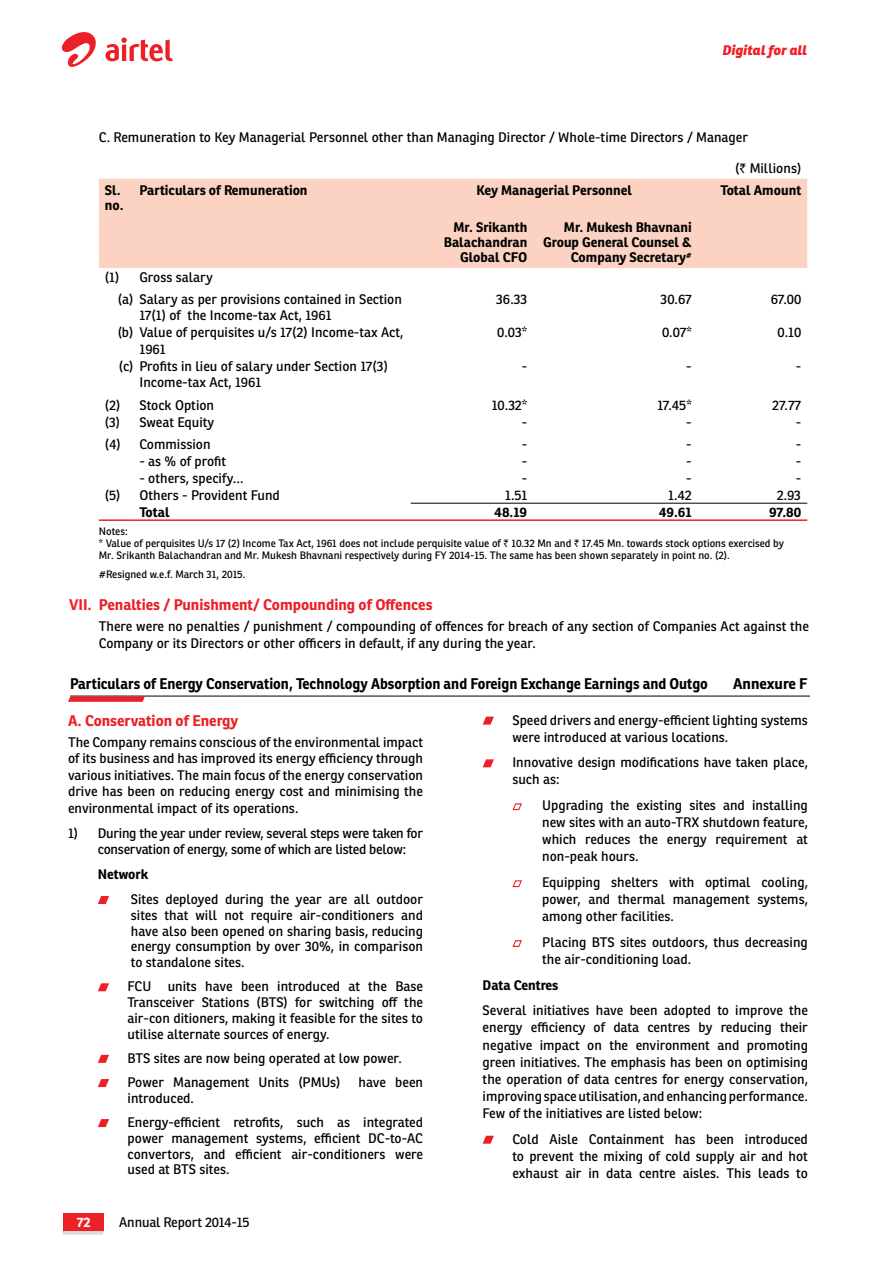
<style>
.page{position:relative;width:893px;height:1263px;background:#fff}
.page>*{position:absolute;margin:0;border:0;box-sizing:border-box;transform-origin:0 0}
.t1{font:700 15px "Ronnia Basic";color:#010202;scale:.95 1}
.t2{font:700 15px "Ronnia Basic";color:#ec2027}
.t3{font:700 15px "Ronnia Basic";color:#010202}
.t4{font:13.5px/17.1px "Ronnia Basic Rg";color:#010202}
.t5{font:700 13.5px/15px "Ronnia Basic";color:#010202;text-align:right}
.t6{font:13.5px/16.5px "Ronnia Basic Rg";letter-spacing:-.02em;color:#010202}
.t7{font:13.5px "Ronnia Basic Rg";letter-spacing:-.015em;color:#040809}
.t8{font:italic 800 13.5px "Ronnia Basic";color:#ec2027}
.t9{font:700 13.5px "Ronnia Basic";color:#fff}
.t10{font:10.5px/12px "Ronnia Basic Rg";color:#010202}
.s1{font-family:"Rupee"}
</style>
<div class="page">
<svg style="left:105px;top:38px;width:67px;height:23px"></svg>
<svg style="left:62px;top:32px;width:34px;height:35px"></svg>
<div style="left:63px;top:1213px;width:41px;height:18px;background:#ec2027"></div>
<svg style="left:62px;top:1231px;width:42px;height:3px"></svg>
<div style="left:99px;top:179px;width:708px;height:89px;background:#fcd3c2"></div>
<hr style="left:411px;top:503px;width:396px;height:1px;background:#010202">
<hr style="left:99px;top:519px;width:35px;height:2px;background:#ec2027">
<hr style="left:134px;top:519px;width:673px;height:2px;background:#ec2027">
<svg style="left:98px;top:896px;width:11px;height:8px"></svg>
<svg style="left:98px;top:983px;width:11px;height:9px"></svg>
<svg style="left:98px;top:1054px;width:11px;height:9px"></svg>
<svg style="left:98px;top:1079px;width:11px;height:9px"></svg>
<svg style="left:98px;top:1119px;width:11px;height:9px"></svg>
<hr style="left:70px;top:696px;width:740px;height:1px;background:#010202">
<svg style="left:68px;top:696px;width:77px;height:6px"></svg>
<svg style="left:482px;top:716px;width:12px;height:9px"></svg>
<svg style="left:482px;top:759px;width:12px;height:9px"></svg>
<svg style="left:512px;top:803px;width:10px;height:8px"></svg>
<svg style="left:512px;top:880px;width:10px;height:8px"></svg>
<svg style="left:512px;top:940px;width:10px;height:7px"></svg>
<svg style="left:482px;top:1135px;width:12px;height:9px"></svg>
<p class="t8" style="left:723px;top:42px;width:86px">Digital for all</p>
<p class="t4" style="left:99px;top:130px;width:651px">C. Remuneration to Key Managerial Personnel other than Managing Director / Whole-time Directors / Manager</p>
<p class="t4" style="left:735px;top:161px;width:68px">(<span class="s1">`</span> Millions)</p>
<p class="t5" style="left:105px;top:184px;width:20px;text-align:left">Sl. no.</p>
<p class="t5" style="left:140px;top:184px;width:170px">Particulars of Remuneration</p>
<p class="t5" style="left:476px;top:184px;width:157px">Key Managerial Personnel</p>
<p class="t5" style="left:720px;top:184px;width:82px">Total Amount</p>
<p class="t5" style="left:444px;top:221px;width:85px">Mr. Srikanth<br>Balachandran<br>Global CFO</p>
<p class="t5" style="left:543px;top:221px;width:150px">Mr. Mukesh Bhavnani<br>Group General Counsel &amp;<br>Company Secretary<sup>#</sup></p>
<p class="t4" style="left:118px;top:267px;width:285px;line-height:22.2px;text-indent:-13px">(1) Gross salary<br>(a) Salary as per provisions contained in Section</p>
<p class="t4" style="left:140px;top:308px;width:194px">17(1) of the Income-tax Act, 1961</p>
<p class="t4" style="left:496px;top:292px;width:33px">36.33</p>
<p class="t4" style="left:660px;top:292px;width:33px">30.67</p>
<p class="t4" style="left:771px;top:292px;width:32px">67.00</p>
<p class="t4" style="left:139px;top:326px;width:265px;line-height:16.5px;text-indent:-22px">(b) Value of perquisites u/s 17(2) Income-tax Act,<br>1961</p>
<p class="t4" style="left:497px;top:325px;width:32px">0.03*</p>
<p class="t4" style="left:662px;top:325px;width:31px">0.07*</p>
<p class="t4" style="left:777px;top:325px;width:25px">0.10</p>
<p class="t4" style="left:139px;top:359px;width:250px;line-height:16.5px;text-indent:-21px">(c) Profits in lieu of salary under Section 17(3)<br>Income-tax Act, 1961</p>
<p class="t4" style="left:522px;top:359px;width:7px">-</p>
<p class="t4" style="left:686px;top:359px;width:7px">-</p>
<p class="t4" style="left:796px;top:359px;width:7px">-</p>
<p class="t4" style="left:105px;top:398px;width:111px">(2) Stock Option</p>
<p class="t4" style="left:492px;top:398px;width:37px">10.32*</p>
<p class="t4" style="left:657px;top:398px;width:36px">17.45*</p>
<p class="t4" style="left:772px;top:398px;width:31px">27.77</p>
<p class="t4" style="left:105px;top:415px;width:111px">(3) Sweat Equity</p>
<p class="t4" style="left:522px;top:415px;width:7px">-</p>
<p class="t4" style="left:686px;top:415px;width:7px">-</p>
<p class="t4" style="left:796px;top:415px;width:7px">-</p>
<p class="t4" style="left:105px;top:437px;width:107px">(4) Commission</p>
<p class="t4" style="left:522px;top:437px;width:7px">-</p>
<p class="t4" style="left:686px;top:437px;width:7px">-</p>
<p class="t4" style="left:796px;top:437px;width:7px">-</p>
<p class="t4" style="left:139px;top:454px;width:88px">- as % of profit</p>
<p class="t4" style="left:522px;top:454px;width:7px">-</p>
<p class="t4" style="left:686px;top:454px;width:7px">-</p>
<p class="t4" style="left:796px;top:454px;width:7px">-</p>
<p class="t4" style="left:139px;top:471px;width:105px">- others, specify…</p>
<p class="t4" style="left:522px;top:471px;width:7px">-</p>
<p class="t4" style="left:686px;top:471px;width:7px">-</p>
<p class="t4" style="left:796px;top:471px;width:7px">-</p>
<p class="t4" style="left:105px;top:488px;width:177px">(5) Others - Provident Fund</p>
<p class="t4" style="left:505px;top:488px;width:24px">1.51</p>
<p class="t4" style="left:668px;top:488px;width:25px">1.42</p>
<p class="t4" style="left:777px;top:488px;width:26px">2.93</p>
<p class="t5" style="left:139px;top:506px;width:32px">Total</p>
<p class="t5" style="left:494px;top:506px;width:34px">48.19</p>
<p class="t5" style="left:659px;top:506px;width:34px">49.61</p>
<p class="t5" style="left:769px;top:506px;width:33px">97.80</p>
<p class="t10" style="left:99px;top:527px;width:687px">Notes:<br>* Value of perquisites U/s 17 (2) Income Tax Act, 1961 does not include perquisite value of <span class="s1">`</span> 10.32 Mn and <span class="s1">`</span> 17.45 Mn. towards stock options exercised by<br>Mr. Srikanth Balachandran and Mr. Mukesh Bhavnani respectively during FY 2014-15. The same has been shown separately in point no. (2).</p>
<p class="t10" style="left:99px;top:569px;width:148px">#Resigned w.e.f. March 31, 2015.</p>
<p class="t2" style="left:69px;top:599px;width:365px">VII. Penalties / Punishment/ Compounding of Offences</p>
<p class="t4" style="left:99px;top:619px;width:712px;line-height:16.5px">There were no penalties / punishment / compounding of offences for breach of any section of Companies Act against the<br>Company or its Directors or other officers in default, if any during the year.</p>
<p class="t1" style="left:70px;top:678px;width:673px">Particulars of Energy Conservation, Technology Absorption and Foreign Exchange Earnings and Outgo</p>
<p class="t3" style="left:733px;top:678px;width:76px">Annexure F</p>
<p class="t4" style="left:512px;top:713px;width:297px">Speed drivers and energy-efficient lighting systems were introduced at various locations.</p>
<p class="t4" style="left:512px;top:755px;width:297px">Innovative design modifications have taken place, such as:</p>
<p class="t4" style="left:542px;top:798px;width:267px;text-align:justify">Upgrading the existing sites and installing new sites with an auto-TRX shutdown feature, which reduces the energy requirement at non-peak hours.</p>
<p class="t4" style="left:542px;top:875px;width:267px;text-align:justify">Equipping shelters with optimal cooling, power, and thermal management systems, among other facilities.</p>
<p class="t4" style="left:542px;top:935px;width:267px">Placing BTS sites outdoors, thus decreasing the air-conditioning load.</p>
<p class="t5" style="left:483px;top:979px;width:77px">Data Centres</p>
<p class="t4" style="left:483px;top:1003px;width:327px;text-align:justify">Several initiatives have been adopted to improve the energy efficiency of data centres by reducing their negative impact on the environment and promoting green initiatives. The emphasis has been on optimising the operation of data centres for energy conservation, improving space utilisation, and enhancing performance.<br>Few of the initiatives are listed below:</p>
<p class="t4" style="left:512px;top:1132px;width:297px;text-align:justify">Cold Aisle Containment has been introduced to prevent the mixing of cold supply air and hot exhaust air in data centre aisles. This leads to</p>
<p class="t2" style="left:68px;top:715px;width:172px">A. Conservation of Energy</p>
<p class="t4" style="left:68px;top:735px;width:357px;line-height:16.5px;text-align:justify">The Company remains conscious of the environmental impact of its business and has improved its energy efficiency through various initiatives. The main focus of the energy conservation drive has been on reducing energy cost and minimising the environmental impact of its operations.</p>
<p class="t6" style="left:98px;top:826px;width:327px;text-indent:-30px">1) During the year under review, several steps were taken for conservation of energy, some of which are listed below:</p>
<p class="t5" style="left:98px;top:868px;width:52px">Network</p>
<p class="t4" style="left:131px;top:893px;width:294px;line-height:15.8px;text-align:justify">Sites deployed during the year are all outdoor sites that will not require air-conditioners and have also been opened on sharing basis, reducing energy consumption by over 30%, in comparison to standalone sites.</p>
<p class="t4" style="left:128px;top:980px;width:297px;line-height:15.8px;text-align:justify">FCU units have been introduced at the Base Transceiver Stations (BTS) for switching off the air-con ditioners, making it feasible for the sites to utilise alternate sources of energy.</p>
<p class="t4" style="left:128px;top:1047px;width:276px;line-height:24.3px">BTS sites are now being operated at low power.<br>Power Management Units (PMUs)</p>
<p class="t4" style="left:359px;top:1075px;width:66px">have been</p>
<p class="t4" style="left:128px;top:1087px;width:297px;line-height:24.3px">introduced.<br>Energy-efficient retrofits, such as integrated</p>
<p class="t4" style="left:128px;top:1131px;width:297px;line-height:15.8px;text-align:justify">power management systems, efficient DC-to-AC convertors, and efficient air-conditioners were used at BTS sites.</p>
<p class="t9" style="left:77px;top:1217px;width:16px">72</p>
<p class="t7" style="left:119px;top:1217px;width:132px">Annual Report 2014-15</p>
</div>
